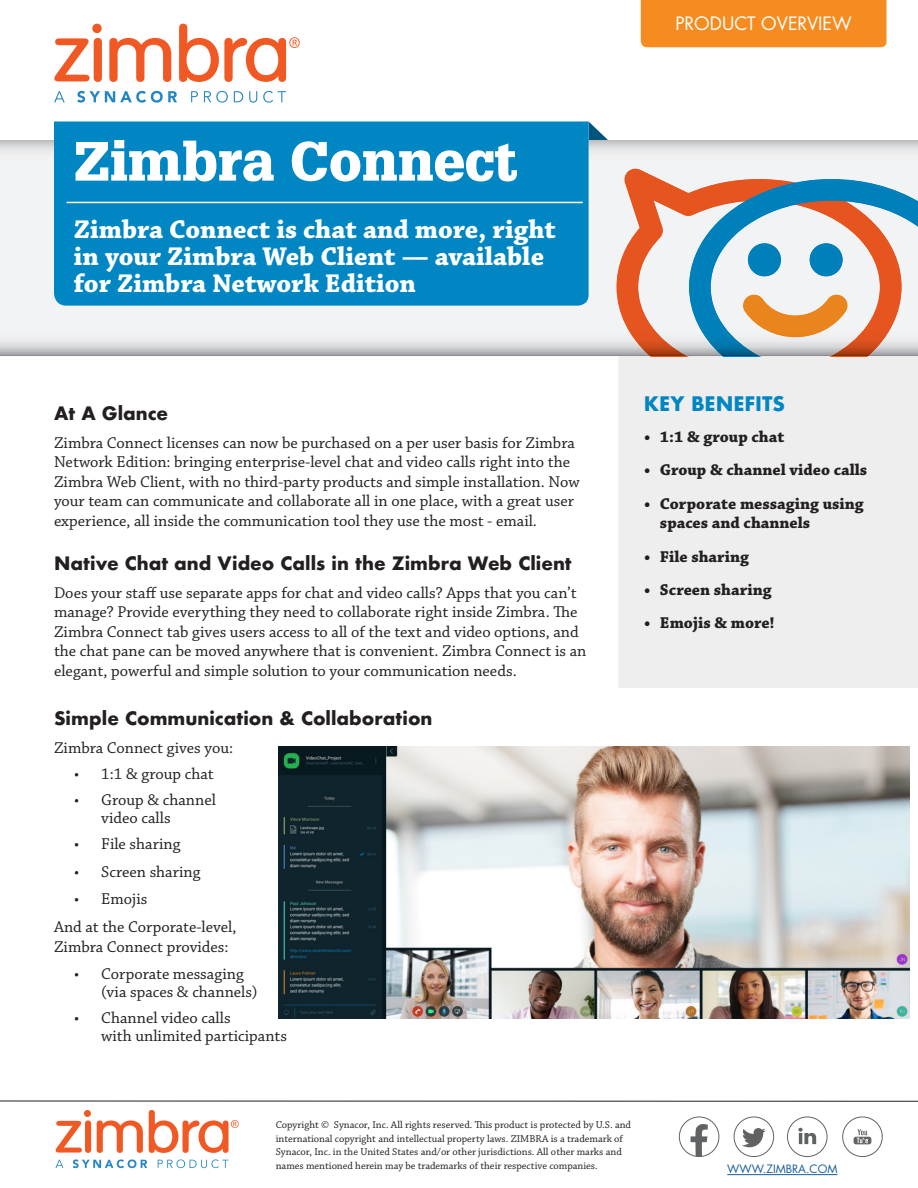
<style>
.page{position:relative;width:918px;height:1188px;background:#fff}
.page>*{position:absolute;margin:0;border:0;box-sizing:border-box;transform-origin:0 0}
.t1{font:900 54px "Glypha";color:#fff}
.t2{font:700 27px/27px "Chaparral Pro";color:#fff}
.Sidebar_Heading{font:700 19.5px "Futura";color:#0086c3}
.Heading{font:700 18px "Futura";color:#231f20}
.Page_Tag{font:18px "Futura";color:#fff}
.Body_Copy{font:16.5px/19.5px "Chaparral Pro";color:#231f20}
.Bulleted_Description{font:700 16.5px/19.8px "Chaparral Pro";color:#231f20}
.Document_Name{font:11.25px "Futura";color:#175d9e}
.Copyright{font:10.5px/13.5px "Chaparral Pro";color:#231f20}
</style>
<div class="page">
<img style="left:279px;top:746px;width:630px;height:273px">
<div style="left:618px;top:356px;width:300px;height:332px;background:#eeeeef"></div>
<svg style="left:589px;top:122px;width:19px;height:18px"></svg>
<svg style="left:0;top:140px;width:918px;height:216px"></svg>
<svg style="left:617px;top:169px;width:285px;height:187px"></svg>
<svg style="left:689px;top:179px;width:229px;height:177px"></svg>
<div style="left:641px;top:0;width:245px;height:47px;background:#f68b1f"></div>
<div style="left:54px;top:122px;width:535px;height:184px;background:#0086c3"></div>
<hr style="left:0;top:1101px;width:918px;height:1px;background:#231f20">
<svg style="left:54px;top:38px;width:36px;height:43px"></svg>
<div style="left:94px;top:38px;width:8px;height:44px;background:#f15924;border-radius:4px"></div>
<svg style="left:109px;top:38px;width:62px;height:44px"></svg>
<svg style="left:179px;top:24px;width:121px;height:58px"></svg>
<div style="left:92px;top:24px;width:10px;height:9px;background:#f15924;border-radius:50%"></div>
<svg style="left:54px;top:91px;width:11px;height:11px"></svg>
<svg style="left:77px;top:91px;width:100px;height:12px"></svg>
<svg style="left:191px;top:91px;width:7px;height:11px"></svg>
<svg style="left:204px;top:91px;width:24px;height:12px"></svg>
<svg style="left:234px;top:91px;width:9px;height:11px"></svg>
<svg style="left:249px;top:91px;width:8px;height:12px"></svg>
<svg style="left:263px;top:91px;width:23px;height:12px"></svg>
<svg style="left:56px;top:1121px;width:26px;height:32px"></svg>
<div style="left:85px;top:1120px;width:6px;height:33px;background:#f15924;border-radius:3px"></div>
<svg style="left:97px;top:1120px;width:46px;height:33px"></svg>
<svg style="left:149px;top:1110px;width:90px;height:43px"></svg>
<div style="left:84px;top:1110px;width:7px;height:7px;background:#f15924;border-radius:50%"></div>
<svg style="left:55px;top:1160px;width:8px;height:8px"></svg>
<svg style="left:73px;top:1159px;width:74px;height:9px"></svg>
<svg style="left:158px;top:1159px;width:71px;height:9px"></svg>
<hr style="left:67px;top:202px;width:516px;height:1px;background:#fff">
<svg style="left:787px;top:1116px;width:41px;height:41px"></svg>
<svg style="left:734px;top:1116px;width:40px;height:41px"></svg>
<svg style="left:842px;top:1116px;width:41px;height:41px"></svg>
<svg style="left:679px;top:1117px;width:40px;height:40px"></svg>
<hr style="left:727px;top:1174px;width:110px;height:1px;background:#175d9e">
<p class="Page_Tag" style="left:675px;top:11px;width:178px">PRODUCT OVERVIEW</p>
<p class="t1" style="left:74px;top:129px;width:446px">Zimbra Connect</p>
<p class="t2" style="left:74px;top:217px;width:483px">Zimbra Connect is chat and more, right in your Zimbra Web Client — available for Zimbra Network Edition</p>
<p class="Heading" style="left:54px;top:400px;width:116px">At A Glance</p>
<p class="Body_Copy" style="left:54px;top:433px;width:527px">Zimbra Connect licenses can now be purchased on a per user basis for Zimbra Network Edition: bringing enterprise-level chat and video calls right into the Zimbra Web Client, with no third-party products and simple installation. Now your team can communicate and collaborate all in one place, with a great user experience, all inside the communication tool they use the most - email.</p>
<p class="Heading" style="left:54px;top:550px;width:519px">Native Chat and Video Calls in the Zimbra Web Client</p>
<p class="Body_Copy" style="left:54px;top:584px;width:534px">Does your staff use separate apps for chat and video calls? Apps that you can’t manage? Provide everything they need to collaborate right inside Zimbra. The Zimbra Connect tab gives users access to all of the text and video options, and the chat pane can be moved anywhere that is convenient. Zimbra Connect is an elegant, powerful and simple solution to your communication needs.</p>
<p class="Heading" style="left:54px;top:706px;width:380px">Simple Communication &amp; Collaboration</p>
<p class="Body_Copy" style="left:54px;top:739px;width:181px">Zimbra Connect gives you:</p>
<p class="Body_Copy" style="left:74px;top:765px;width:141px">• 1:1 &amp; group chat</p>
<p class="Body_Copy" style="left:101px;top:792px;width:116px;line-height:18px;text-indent:-27px">• Group &amp; channel video calls</p>
<p class="Body_Copy" style="left:74px;top:835px;width:108px">• File sharing</p>
<p class="Body_Copy" style="left:74px;top:863px;width:128px">• Screen sharing</p>
<p class="Body_Copy" style="left:74px;top:890px;width:75px">• Emojis</p>
<p class="Body_Copy" style="left:54px;top:918px;width:184px">And at the Corporate-level,<br>Zimbra Connect provides:</p>
<p class="Body_Copy" style="left:101px;top:966px;width:158px;line-height:18px;text-indent:-27px">• Corporate messaging (via spaces &amp; channels)</p>
<p class="Body_Copy" style="left:101px;top:1010px;width:187px;line-height:18px;text-indent:-27px">• Channel video calls<br>with unlimited participants</p>
<p class="Sidebar_Heading" style="left:644px;top:390px;width:143px">KEY BENEFITS</p>
<p class="Bulleted_Description" style="left:644px;top:428px;width:142px">• 1:1 &amp; group chat</p>
<p class="Bulleted_Description" style="left:644px;top:461px;width:225px">• Group &amp; channel video calls</p>
<p class="Bulleted_Description" style="left:660px;top:494px;width:205px;text-indent:-16px">• Corporate messaging using spaces and channels</p>
<p class="Bulleted_Description" style="left:644px;top:547px;width:107px">• File sharing</p>
<p class="Bulleted_Description" style="left:644px;top:581px;width:129px">• Screen sharing</p>
<p class="Bulleted_Description" style="left:644px;top:614px;width:132px">• Emojis &amp; more!</p>
<p class="Copyright" style="left:276px;top:1119px;width:357px">Copyright © Synacor, Inc. All rights reserved. This product is protected by U.S. and international copyright and intellectual property laws. ZIMBRA is a trademark of Synacor, Inc. in the United States and/or other jurisdictions. All other marks and names mentioned herein may be trademarks of their respective companies.</p>
<p class="Document_Name" style="left:727px;top:1161px;width:112px">WWW.ZIMBRA.COM</p>
</div>
